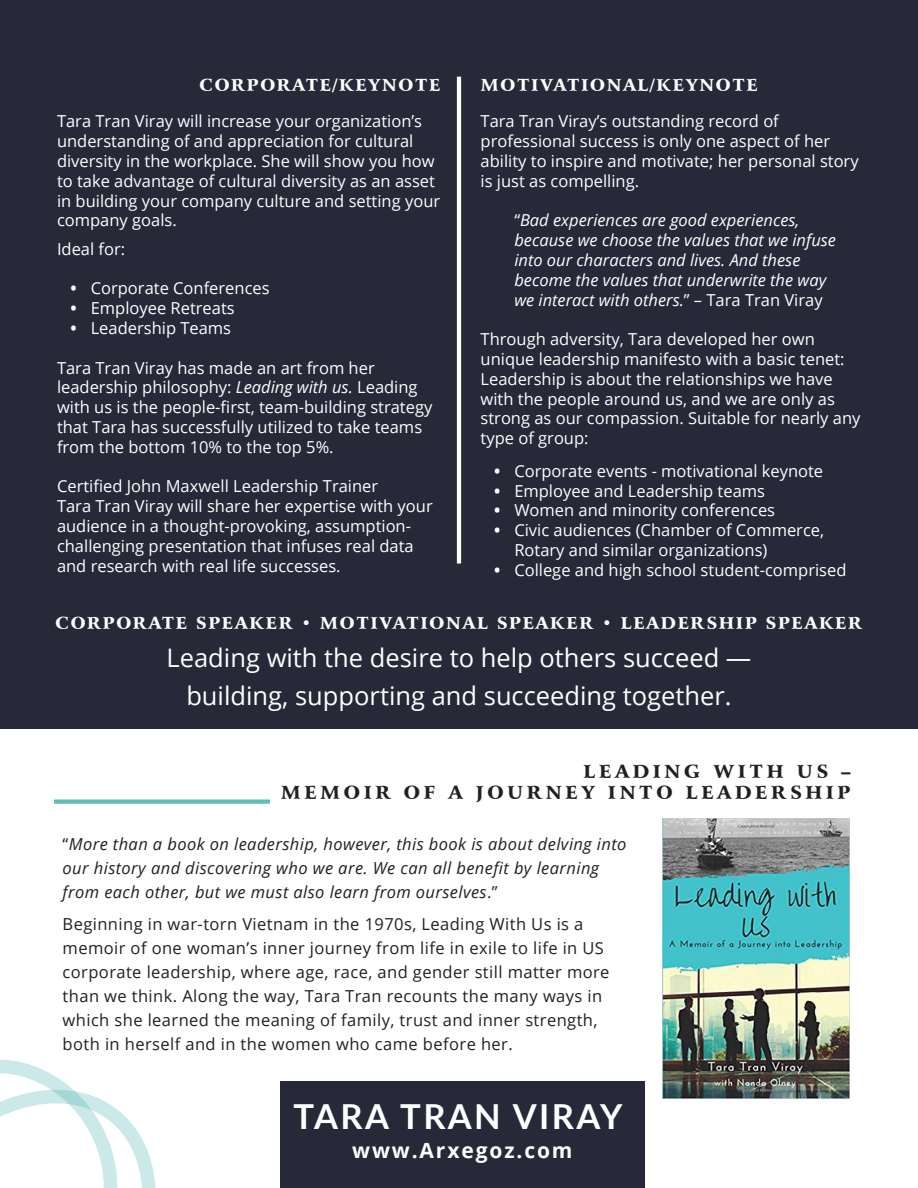
<style>
.page{position:relative;width:918px;height:1188px;background:#fff}
.page>*{position:absolute;margin:0;border:0;box-sizing:border-box;transform-origin:0 0}
.t1{font:700 34.5px "Lato";letter-spacing:.07em;color:#fff}
.TEXT_TITLE{font:25.5px "Open Sans";color:#fff}
.TEXT_TITLE-2{font:700 21px "Open Sans";letter-spacing:.09em;color:#fff}
.TEXT_TITLE-3{font:900 18px "Arrus BT";letter-spacing:.2em;color:#231f20}
.TEXT_BOLD{font:16.5px/19.8px "Open Sans";color:#fff}
.NON_UNDERLINE{font:16.5px/24px "Open Sans";letter-spacing:.025em;color:#231f20}
.TEXT_BOLD-2{font:italic 16.5px/19.8px "Open Sans";color:#fff}
.NON_UNDERLINE-2{font:italic 16.5px/24px "Open Sans";letter-spacing:.025em;color:#231f20}
.TEXT_TITLE-4{font:900 16.5px "Arrus BT";letter-spacing:.1em;color:#fff}
.s1{font-weight:700}
.s2{font-style:italic}
.s3{font-style:normal}
</style>
<div class="page">
<div style="left:280px;top:1082px;width:365px;height:106px;background:#272838"></div>
<div style="left:0;top:0;width:918px;height:729px;background:#272838"></div>
<hr style="left:457px;top:77px;width:4px;height:487px;background:#fff">
<img style="left:662px;top:818px;width:188px;height:281px">
<div style="left:54px;top:799px;width:216px;height:5px;background:#5ebdb9"></div>
<svg style="left:0;top:1059px;width:156px;height:129px"></svg>
<p class="TEXT_TITLE-4" style="left:200px;top:74px;width:242px">CORPORATE/KEYNOTE</p>
<p class="TEXT_BOLD" style="left:57px;top:111px;width:385px">Tara Tran Viray will increase your organization’s understanding of and appreciation for cultural diversity in the workplace. She will show you how to take advantage of cultural diversity as an asset in building your company culture and setting your company goals.</p>
<p class="TEXT_BOLD" style="left:57px;top:238px;width:70px">Ideal for:</p>
<p class="TEXT_BOLD" style="left:70px;top:278px;width:201px"><span class="s1">•</span> Corporate Conferences</p>
<p class="TEXT_BOLD" style="left:70px;top:298px;width:166px"><span class="s1">•</span> Employee Retreats</p>
<p class="TEXT_BOLD" style="left:70px;top:318px;width:162px"><span class="s1">•</span> Leadership Teams</p>
<p class="TEXT_BOLD" style="left:57px;top:357px;width:377px">Tara Tran Viray has made an art from her leadership philosophy: <span class="s2">Leading with us.</span> Leading with us is the people-first, team-building strategy that Tara has successfully utilized to take teams from the bottom 10% to the top 5%.</p>
<p class="TEXT_BOLD" style="left:57px;top:476px;width:323px">Certified John Maxwell Leadership Trainer</p>
<p class="TEXT_BOLD" style="left:57px;top:496px;width:377px">Tara Tran Viray will share her expertise with your audience in a thought-provoking, assumption&shy;challenging presentation that infuses real data and research with real life successes.</p>
<p class="TEXT_TITLE-4" style="left:481px;top:74px;width:279px">MOTIVATIONAL/KEYNOTE</p>
<p class="TEXT_BOLD" style="left:481px;top:111px;width:380px">Tara Tran Viray’s outstanding record of professional success is only one aspect of her ability to inspire and motivate; her personal story is just as compelling.</p>
<p class="TEXT_BOLD-2" style="left:514px;top:210px;width:323px"><span class="s3">“</span>Bad experiences are good experiences, because we choose the values that we infuse into our characters and lives. And these become the values that underwrite the way we interact with others.<span class="s3">” – Tara Tran Viray</span></p>
<p class="TEXT_BOLD" style="left:481px;top:329px;width:381px">Through adversity, Tara developed her own unique leadership manifesto with a basic tenet:<br>Leadership is about the relationships we have with the people around us, and we are only as strong as our compassion. Suitable for nearly any type of group:</p>
<p class="TEXT_BOLD" style="left:494px;top:461px;width:331px"><span class="s1">•</span> Corporate events - motivational keynote</p>
<p class="TEXT_BOLD" style="left:494px;top:480px;width:273px"><span class="s1">•</span> Employee and Leadership teams</p>
<p class="TEXT_BOLD" style="left:494px;top:500px;width:283px"><span class="s1">•</span> Women and minority conferences</p>
<p class="TEXT_BOLD" style="left:514px;top:520px;width:311px;text-indent:-20px"><span class="s1">•</span> Civic audiences (Chamber of Commerce,<br>Rotary and similar organizations)</p>
<p class="TEXT_BOLD" style="left:494px;top:560px;width:354px"><span class="s1">•</span> College and high school student-comprised</p>
<p class="TEXT_TITLE-4" style="left:56px;top:613px;width:808px">CORPORATE SPEAKER • MOTIVATIONAL SPEAKER • LEADERSHIP SPEAKER</p>
<p class="TEXT_TITLE" style="left:167px;top:640px;width:586px">Leading with the desire to help others succeed —</p>
<p class="TEXT_TITLE" style="left:186px;top:679px;width:547px">building, supporting and succeeding together.</p>
<p class="TEXT_TITLE-3" style="left:584px;top:761px;width:268px">LEADING WITH US –</p>
<p class="TEXT_TITLE-3" style="left:281px;top:782px;width:571px">MEMOIR OF A JOURNEY INTO LEADERSHIP</p>
<p class="NON_UNDERLINE-2" style="left:63px;top:831px;width:565px"><span class="s3">“</span>More than a book on leadership, however, this book is about delving into our history and discovering who we are. We can all benefit by learning from each other, but we must also learn from ourselves<span class="s3">.”</span></p>
<p class="NON_UNDERLINE" style="left:63px;top:912px;width:548px">Beginning in war-torn Vietnam in the 1970s, Leading With Us is a memoir of one woman’s inner journey from life in exile to life in US corporate leadership, where age, race, and gender still matter more than we think. Along the way, Tara Tran recounts the many ways in which she learned the meaning of family, trust and inner strength, both in herself and in the women who came before her.</p>
<p class="t1" style="left:294px;top:1091px;width:330px">TARA TRAN VIRAY</p>
<p class="TEXT_TITLE-2" style="left:352px;top:1136px;width:222px">www.Arxegoz.com</p>
</div>
